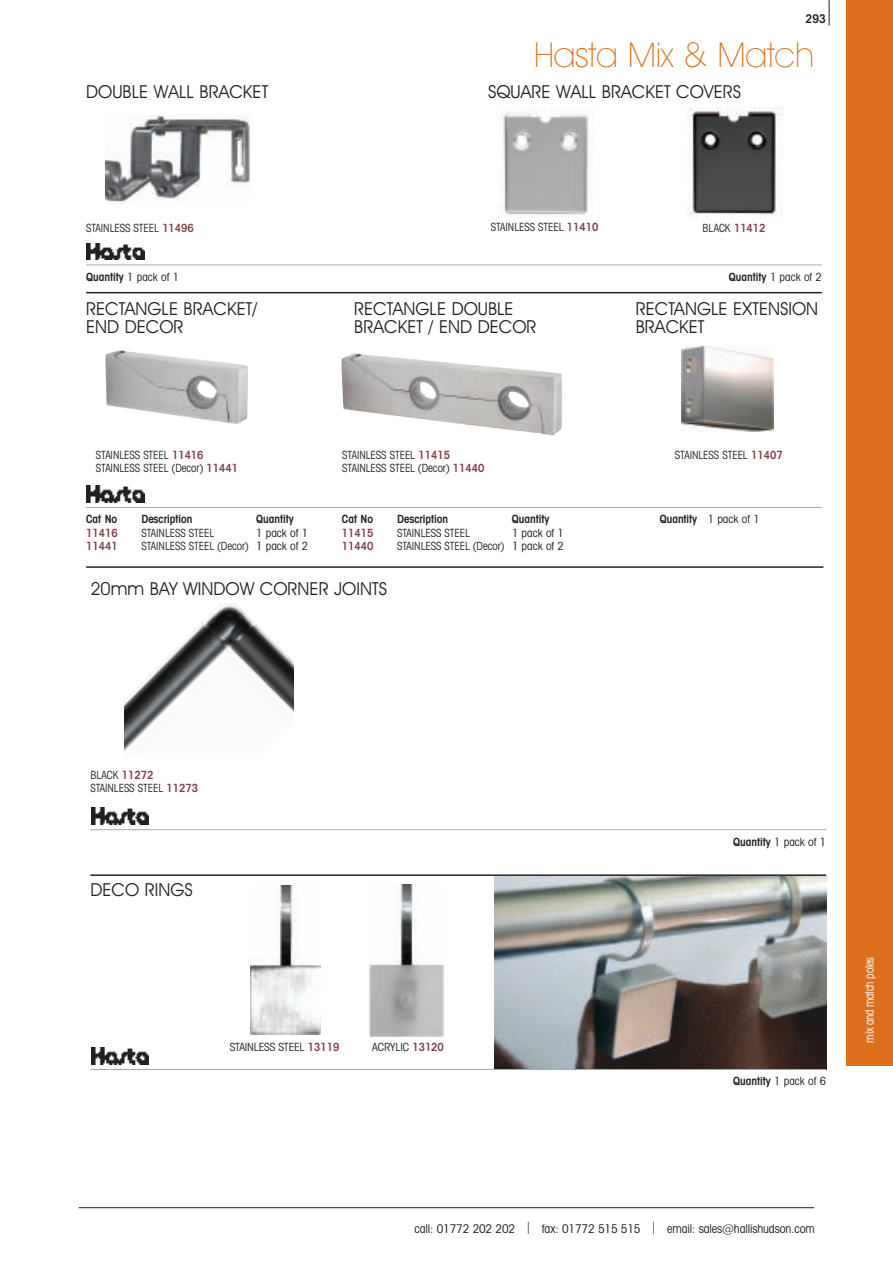
<style>
.page{position:relative;width:893px;height:1263px;background:#fff}
.page>*{position:absolute;margin:0;border:0;box-sizing:border-box;transform-origin:0 0}
.t1{font:200 34.5px "Avant Garde IT Cby BT";letter-spacing:-.01em;color:#dd701c}
.t2{font:18px/18px "Avant Garde IT Cby BT";color:#231f20}
.t3{font:condensed 12px "Avant Garde IT Cby BT";letter-spacing:-.01em;color:#231f20}
.t4{font:condensed 12px "Avant Garde IT Cby BT";letter-spacing:-.02em;color:#fff;scale:.9 1}
.t5{font:600 condensed 12px "Avant Garde IT Cby BT";color:#231f20}
.t6{font:condensed 11.25px/13.5px "Avant Garde IT Cby BT";color:#231f20;scale:.95 1}
.t7{font:600 condensed 11.25px "Avant Garde IT Cby BT";color:#231f20}
.t8{font:condensed 11.25px "Avant Garde IT Cby BT";color:#231f20}
.t9{font:600 condensed 11.25px "Avant Garde IT Cby BT";color:#83404a}
.s1{font-weight:600;color:#83404a}
.s2{font-weight:400}
</style>
<div class="page">
<svg style="left:829px;top:0;width:1px;height:26px"></svg>
<hr style="left:79px;top:1207px;width:735px;height:1px;background:#231f20">
<hr style="left:86px;top:265px;width:736px;height:1px;background:#a8a9ad">
<img style="left:500px;top:111px;width:89px;height:106px">
<img style="left:688px;top:107px;width:95px;height:109px">
<img style="left:106px;top:116px;width:144px;height:86px">
<hr style="left:86px;top:292px;width:736px;height:1px;background:#231f20">
<img style="left:87px;top:243px;width:57px;height:17px">
<hr style="left:86px;top:507px;width:736px;height:1px;background:#a8a9ad">
<img style="left:682px;top:346px;width:92px;height:85px">
<img style="left:87px;top:485px;width:57px;height:17px">
<hr style="left:90px;top:829px;width:736px;height:1px;background:#a8a9ad">
<img style="left:91px;top:808px;width:58px;height:17px">
<img style="left:125px;top:604px;width:169px;height:147px">
<img style="left:105px;top:350px;width:143px;height:74px">
<img style="left:342px;top:353px;width:220px;height:82px">
<hr style="left:86px;top:566px;width:737px;height:2px;background:#231f20">
<img style="left:494px;top:876px;width:332px;height:193px">
<hr style="left:90px;top:1069px;width:736px;height:1px;background:#a8a9ad">
<img style="left:250px;top:885px;width:71px;height:149px">
<img style="left:369px;top:884px;width:74px;height:153px">
<img style="left:91px;top:1047px;width:58px;height:17px">
<hr style="left:90px;top:874px;width:736px;height:2px;background:#231f20">
<div style="left:846px;top:0;width:47px;height:1065px;background:#dd701c"></div>
<p class="t5" style="left:806px;top:15px;width:22px">293</p>
<h2 class="t2" style="left:86px;top:84px;width:184px">DOUBLE WALL BRACKET</h2>
<h1 class="t1" style="left:534px;top:43px;width:282px">Hasta Mix &amp; Match</h1>
<h2 class="t2" style="left:488px;top:84px;width:255px">SQUARE WALL BRACKET COVERS</h2>
<p class="t6" style="left:491px;top:221px;width:115px">STAINLESS STEEL <span class="s1">11410</span></p>
<p class="t6" style="left:86px;top:222px;width:115px">STAINLESS STEEL <span class="s1">11496</span></p>
<p class="t6" style="left:703px;top:222px;width:68px">BLACK <span class="s1">11412</span></p>
<p class="t7" style="left:86px;top:273px;width:94px">Quantity <span class="s2">1 pack of 1</span></p>
<p class="t7" style="left:729px;top:273px;width:94px">Quantity <span class="s2">1 pack of 2</span></p>
<h2 class="t2" style="left:86px;top:301px;width:173px">RECTANGLE BRACKET/<br>END DECOR</h2>
<h2 class="t2" style="left:354px;top:301px;width:184px">RECTANGLE DOUBLE<br>BRACKET / END DECOR</h2>
<h2 class="t2" style="left:636px;top:301px;width:184px">RECTANGLE EXTENSION<br>BRACKET</h2>
<p class="t6" style="left:96px;top:449px;width:151px">STAINLESS STEEL <span class="s1">11416<br></span>STAINLESS STEEL (Decor) <span class="s1">11441</span></p>
<p class="t6" style="left:342px;top:449px;width:151px">STAINLESS STEEL <span class="s1">11415<br></span>STAINLESS STEEL (Decor) <span class="s1">11440</span></p>
<p class="t6" style="left:675px;top:449px;width:115px">STAINLESS STEEL <span class="s1">11407</span></p>
<p class="t7" style="left:86px;top:515px;width:33px">Cat No</p>
<p class="t7" style="left:141px;top:515px;width:53px">Description</p>
<p class="t7" style="left:256px;top:515px;width:39px">Quantity</p>
<p class="t9" style="left:86px;top:528px;width:33px">11416</p>
<p class="t6" style="left:141px;top:527px;width:78px">STAINLESS STEEL</p>
<p class="t8" style="left:256px;top:528px;width:53px">1 pack of 1</p>
<p class="t9" style="left:86px;top:542px;width:33px">11441</p>
<p class="t6" style="left:141px;top:540px;width:177px">STAINLESS STEEL (Decor) 1 pack of 2</p>
<p class="t7" style="left:342px;top:515px;width:33px">Cat No</p>
<p class="t7" style="left:397px;top:515px;width:53px">Description</p>
<p class="t7" style="left:512px;top:515px;width:39px">Quantity</p>
<p class="t9" style="left:342px;top:528px;width:33px">11415</p>
<p class="t6" style="left:397px;top:527px;width:78px">STAINLESS STEEL</p>
<p class="t8" style="left:512px;top:528px;width:53px">1 pack of 1</p>
<p class="t9" style="left:342px;top:542px;width:33px">11440</p>
<p class="t6" style="left:397px;top:540px;width:177px">STAINLESS STEEL (Decor) 1 pack of 2</p>
<p class="t7" style="left:660px;top:515px;width:101px">Quantity <span class="s2">1 pack of 1</span></p>
<h2 class="t2" style="left:90px;top:581px;width:298px">20mm BAY WINDOW CORNER JOINTS</h2>
<p class="t6" style="left:90px;top:769px;width:115px">BLACK <span class="s1">11272<br></span>STAINLESS STEEL <span class="s1">11273</span></p>
<h2 class="t2" style="left:90px;top:882px;width:104px">DECO RINGS</h2>
<p class="t8" style="left:230px;top:1043px;width:111px">STAINLESS STEEL <span class="s1">13119</span></p>
<p class="t8" style="left:372px;top:1043px;width:73px">ACRYLIC <span class="s1">13120</span></p>
<p class="t7" style="left:733px;top:837px;width:94px">Quantity <span class="s2">1 pack of 1</span></p>
<p class="t7" style="left:733px;top:1076px;width:94px">Quantity <span class="s2">1 pack of 6</span></p>
<p class="t4" style="left:865px;top:1042px;width:96px;rotate:-90deg">mix and match poles</p>
<p class="t3" style="left:415px;top:1224px;width:402px">call: 01772 202 202 | fax: 01772 515 515 | email: sales@hallishudson.com</p>
</div>
